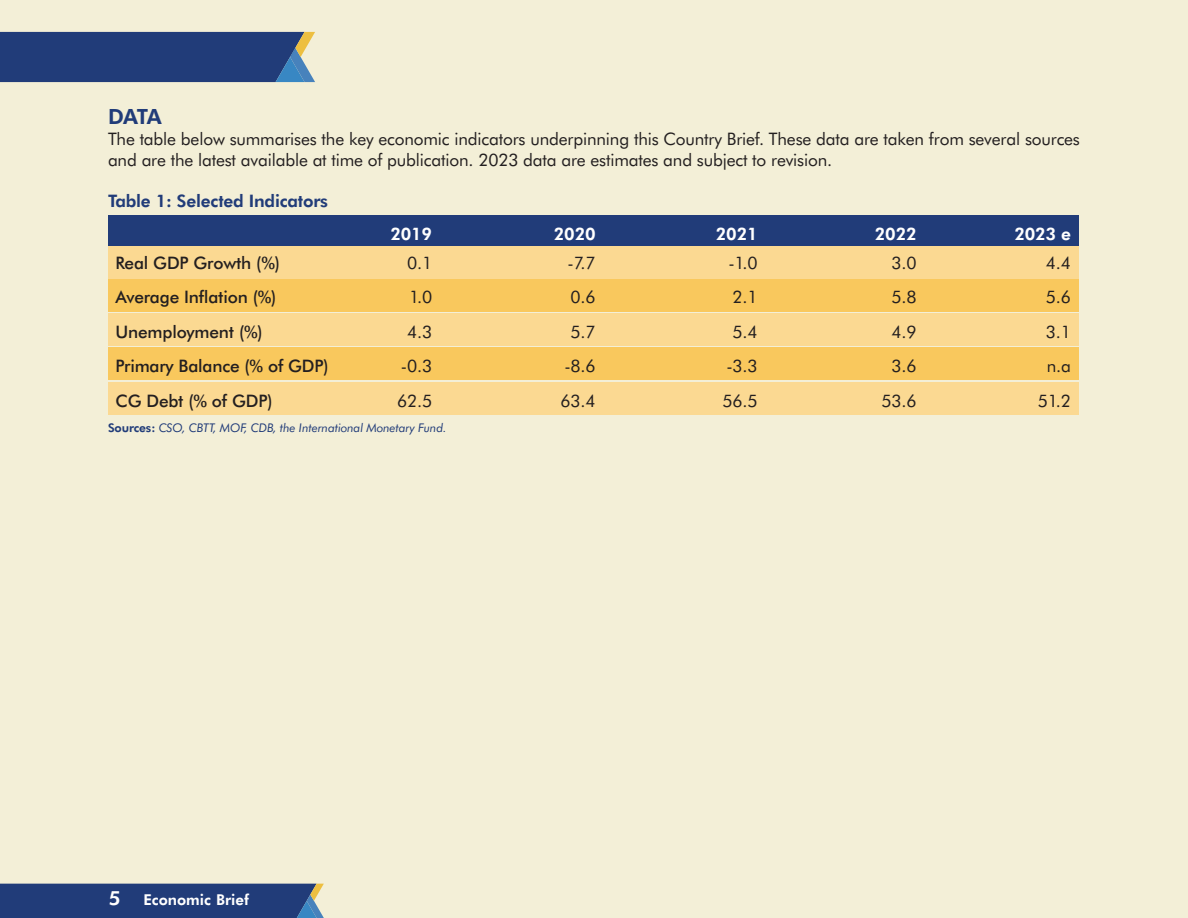
<style>
.page{position:relative;width:1188px;height:918px;background:#f3efd7}
.page>*{position:absolute;margin:0;border:0;box-sizing:border-box;transform-origin:0 0}
.t1{font:700 21px "Futura BT";color:#213c79}
.t2{font:17.25px/20.7px "Futura BT";letter-spacing:-.01em;color:#231f20}
.t3{font:500 17.25px "Futura BT";letter-spacing:-.01em;color:#231f20}
.t4{font:700 17.25px "Futura BT";letter-spacing:-.01em;color:#213c79}
.t5{font:700 17.25px "Futura BT";letter-spacing:-.01em;color:#fff}
.t6{font:700 15px "Futura BT";color:#fff}
.t7{font:italic 12px "Futura BT";letter-spacing:-.01em;color:#213c79}
.s1{font-weight:700;font-style:normal}
.s2{font-size:19.5px}
</style>
<div class="page">
<div style="left:0;top:884px;width:324px;height:34px;background:#213c79"></div>
<div style="left:109px;top:382px;width:970px;height:33px;background:#fbd992"></div>
<div style="left:109px;top:347px;width:970px;height:33px;background:#f9c85d"></div>
<div style="left:109px;top:313px;width:970px;height:33px;background:#fbd992"></div>
<div style="left:109px;top:279px;width:970px;height:33px;background:#f9c85d"></div>
<div style="left:109px;top:246px;width:970px;height:33px;background:#fbd992"></div>
<div style="left:109px;top:216px;width:970px;height:30px;background:#213c79"></div>
<svg style="left:0;top:32px;width:315px;height:50px;background:#29447d"></svg>
<p class="t1" style="left:108px;top:102px;width:55px">DATA</p>
<p class="t2" style="left:108px;top:128px;width:973px">The table below summarises the key economic indicators underpinning this Country Brief. These data are taken from several sources and are the latest available at time of publication. 2023 data are estimates and subject to revision.</p>
<p class="t4" style="left:108px;top:189px;width:222px">Table 1: Selected Indicators</p>
<p class="t5" style="left:390px;top:222px;width:43px">2019</p>
<p class="t5" style="left:554px;top:222px;width:43px">2020</p>
<p class="t5" style="left:716px;top:222px;width:43px">2021</p>
<p class="t5" style="left:875px;top:222px;width:43px">2022</p>
<p class="t5" style="left:1014px;top:222px;width:58px">2023 e</p>
<p class="t3" style="left:116px;top:250px;width:166px">Real GDP Growth (%)</p>
<p class="t2" style="left:407px;top:251px;width:27px">0.1</p>
<p class="t2" style="left:568px;top:251px;width:30px">-7.7</p>
<p class="t2" style="left:728px;top:251px;width:31px">-1.0</p>
<p class="t2" style="left:892px;top:251px;width:27px">3.0</p>
<p class="t2" style="left:1046px;top:251px;width:27px">4.4</p>
<p class="t3" style="left:116px;top:285px;width:162px">Average Inflation (%)</p>
<p class="t2" style="left:409px;top:286px;width:25px">1.0</p>
<p class="t2" style="left:571px;top:286px;width:27px">0.6</p>
<p class="t2" style="left:733px;top:286px;width:27px">2.1</p>
<p class="t2" style="left:892px;top:286px;width:27px">5.8</p>
<p class="t2" style="left:1046px;top:286px;width:27px">5.6</p>
<p class="t3" style="left:116px;top:319px;width:149px">Unemployment (%)</p>
<p class="t2" style="left:407px;top:320px;width:27px">4.3</p>
<p class="t2" style="left:571px;top:320px;width:27px">5.7</p>
<p class="t2" style="left:733px;top:320px;width:27px">5.4</p>
<p class="t2" style="left:892px;top:320px;width:27px">4.9</p>
<p class="t2" style="left:1046px;top:320px;width:27px">3.1</p>
<p class="t3" style="left:116px;top:354px;width:215px">Primary Balance (% of GDP)</p>
<p class="t2" style="left:401px;top:355px;width:33px">-0.3</p>
<p class="t2" style="left:564px;top:355px;width:33px">-8.6</p>
<p class="t2" style="left:726px;top:355px;width:33px">-3.3</p>
<p class="t2" style="left:892px;top:355px;width:27px">3.6</p>
<p class="t2" style="left:1047px;top:355px;width:26px">n.a</p>
<p class="t3" style="left:116px;top:388px;width:159px">CG Debt (% of GDP)</p>
<p class="t2" style="left:397px;top:389px;width:37px">62.5</p>
<p class="t2" style="left:561px;top:389px;width:37px">63.4</p>
<p class="t2" style="left:723px;top:389px;width:37px">56.5</p>
<p class="t2" style="left:882px;top:389px;width:37px">53.6</p>
<p class="t2" style="left:1038px;top:389px;width:35px">51.2</p>
<p class="t7" style="left:108px;top:419px;width:340px"><span class="s1">Sources:</span> CSO, CBTT, MOF, CDB, the International Monetary Fund.</p>
<p class="t6" style="left:109px;top:889px;width:142px"><span class="s2">5</span> Economic Brief</p>
</div>
